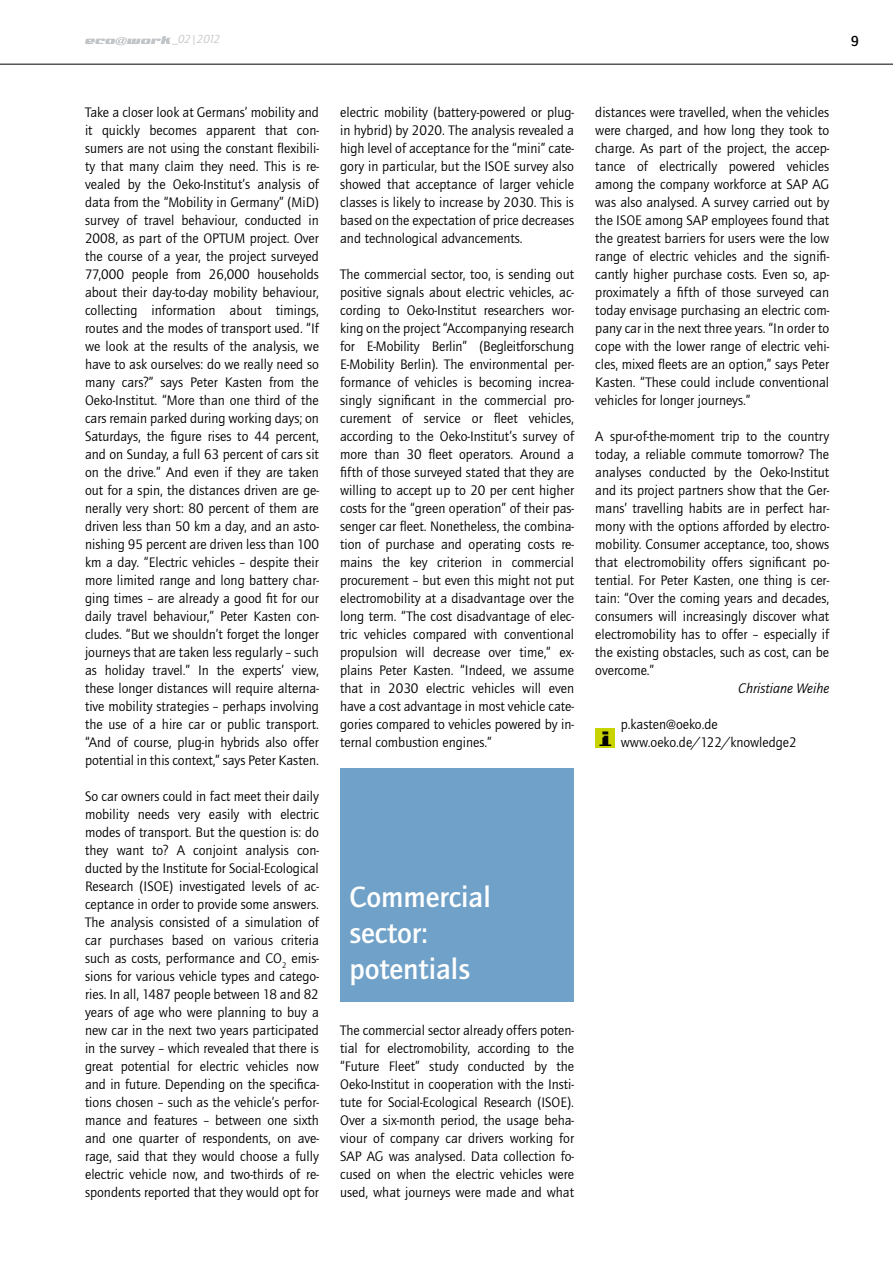
<style>
.page{position:relative;width:893px;height:1263px;background:#fff}
.page>*{position:absolute;margin:0;border:0;box-sizing:border-box;transform-origin:0 0}
.t1{font:700 30px/36px "Quay Itc T";color:#fff}
.t2{font:700 15px "Quay Itc T";color:#000}
.t3{font:14.25px/18px "Quay Itc T";color:#000;text-align:justify}
.t4{font:italic 14.25px "Quay Itc T";color:#000}
.t5{font:italic 12px "Quay Itc T";letter-spacing:-.04em;color:#c2c5c8}
.s1{font-style:normal}
</style>
<div class="page">
<svg style="left:595px;top:728px;width:19px;height:19px"></svg>
<img style="left:598px;top:730px;width:16px;height:15px">
<hr style="left:0;top:64px;width:893px;height:1px;background:#000">
<svg style="left:85px;top:36px;width:86px;height:9px"></svg>
<div style="left:340px;top:767px;width:234px;height:234px;background:#70a1c8"></div>
<p class="t5" style="left:172px;top:33px;width:50px"><span class="s1">_</span>02|2012</p>
<p class="t2" style="left:851px;top:32px;width:10px">9</p>
<p class="t3" style="left:85px;top:104px;width:235px">Take a closer look at Germans’ mobility and it quickly becomes apparent that con&shy;sumers are not using the constant flexibili&shy;ty that many claim they need. This is re&shy;vealed by the Oeko-Institut’s analysis of data from the “Mobility in Germany” (MiD) survey of travel behaviour, conducted in 2008, as part of the OPTUM project. Over the course of a year, the project surveyed 77,000 people from 26,000 households about their day-to-day mobility behaviour, collecting information about timings, routes and the modes of transport used. “If we look at the results of the analysis, we have to ask ourselves: do we really need so many cars?” says Peter Kasten from the Oeko-Institut. “More than one third of the cars remain parked during working days; on Saturdays, the figure rises to 44 percent, and on Sunday, a full 63 percent of cars sit on the drive.” And even if they are taken out for a spin, the distances driven are ge&shy;nerally very short: 80 percent of them are driven less than 50 km a day, and an asto&shy;nishing 95 percent are driven less than 100 km a day. “Electric vehicles – despite their more limited range and long battery char&shy;ging times – are already a good fit for our daily travel behaviour,” Peter Kasten con&shy;cludes. “But we shouldn’t forget the longer journeys that are taken less regularly – such as holiday travel.” In the experts’ view, these longer distances will require alterna&shy;tive mobility strategies – perhaps involving the use of a hire car or public transport. “And of course, plug-in hybrids also offer potential in this context,” says Peter Kasten.</p>
<p class="t3" style="left:85px;top:788px;width:235px">So car owners could in fact meet their daily mobility needs very easily with electric modes of transport. But the question is: do they want to? A conjoint analysis con&shy;ducted by the Institute for Social-Ecological Research (ISOE) investigated levels of ac&shy;ceptance in order to provide some answers.<br>The analysis consisted of a simulation of car purchases based on various criteria such as costs, performance and CO<sub>2</sub> emis&shy;sions for various vehicle types and catego&shy;ries. In all, 1487 people between 18 and 82 years of age who were planning to buy a new car in the next two years participated in the survey – which revealed that there is great potential for electric vehicles now and in future. Depending on the specifica&shy;tions chosen – such as the vehicle’s perfor&shy;mance and features – between one sixth and one quarter of respondents, on ave&shy;rage, said that they would choose a fully electric vehicle now, and two-thirds of re&shy;spondents reported that they would opt for</p>
<p class="t3" style="left:340px;top:104px;width:235px">electric mobility (battery-powered or plug&shy;in hybrid) by 2020. The analysis revealed a high level of acceptance for the “mini” cate&shy;gory in particular, but the ISOE survey also showed that acceptance of larger vehicle classes is likely to increase by 2030. This is based on the expectation of price decreases and technological advancements.</p>
<p class="t3" style="left:340px;top:266px;width:235px">The commercial sector, too, is sending out positive signals about electric vehicles, ac&shy;cording to Oeko-Institut researchers wor&shy;king on the project “Accompanying research for E-Mobility Berlin” (Begleitforschung E-Mobility Berlin). The environmental per&shy;formance of vehicles is becoming increa&shy;singly significant in the commercial pro&shy;curement of service or fleet vehicles, according to the Oeko-Institut’s survey of more than 30 fleet operators. Around a fifth of those surveyed stated that they are willing to accept up to 20 per cent higher costs for the “green operation” of their pas&shy;senger car fleet. Nonetheless, the combina&shy;tion of purchase and operating costs re&shy;mains the key criterion in commercial procurement – but even this might not put electromobility at a disadvantage over the long term. “The cost disadvantage of elec&shy;tric vehicles compared with conventional propulsion will decrease over time,” ex&shy;plains Peter Kasten. “Indeed, we assume that in 2030 electric vehicles will even have a cost advantage in most vehicle cate&shy;gories compared to vehicles powered by in&shy;ternal combustion engines.”</p>
<h1 class="t1" style="left:349px;top:879px;width:143px">Commercial sector: potentials</h1>
<p class="t3" style="left:340px;top:1022px;width:235px">The commercial sector already offers poten&shy;tial for electromobility, according to the “Future Fleet” study conducted by the Oeko-Institut in cooperation with the Insti&shy;tute for Social-Ecological Research (ISOE).<br>Over a six-month period, the usage beha&shy;viour of company car drivers working for SAP AG was analysed. Data collection fo&shy;cused on when the electric vehicles were used, what journeys were made and what</p>
<p class="t3" style="left:595px;top:104px;width:235px">distances were travelled, when the vehicles were charged, and how long they took to charge. As part of the project, the accep&shy;tance of electrically powered vehicles among the company workforce at SAP AG was also analysed. A survey carried out by the ISOE among SAP employees found that the greatest barriers for users were the low range of electric vehicles and the signifi&shy;cantly higher purchase costs. Even so, ap&shy;proximately a fifth of those surveyed can today envisage purchasing an electric com&shy;pany car in the next three years. “In order to cope with the lower range of electric vehi&shy;cles, mixed fleets are an option,” says Peter Kasten. “These could include conventional vehicles for longer journeys.”</p>
<p class="t3" style="left:595px;top:428px;width:235px">A spur-of-the-moment trip to the country today, a reliable commute tomorrow? The analyses conducted by the Oeko-Institut and its project partners show that the Ger&shy;mans’ travelling habits are in perfect har&shy;mony with the options afforded by electro&shy;mobility. Consumer acceptance, too, shows that electromobility offers significant po&shy;tential. For Peter Kasten, one thing is cer&shy;tain: “Over the coming years and decades, consumers will increasingly discover what electromobility has to offer – especially if the existing obstacles, such as cost, can be overcome.”</p>
<p class="t4" style="left:738px;top:681px;width:93px">Christiane Weihe</p>
<p class="t3" style="left:621px;top:715px;width:177px">p.kasten@oeko.de www.oeko.de/122/knowledge2</p>
</div>
